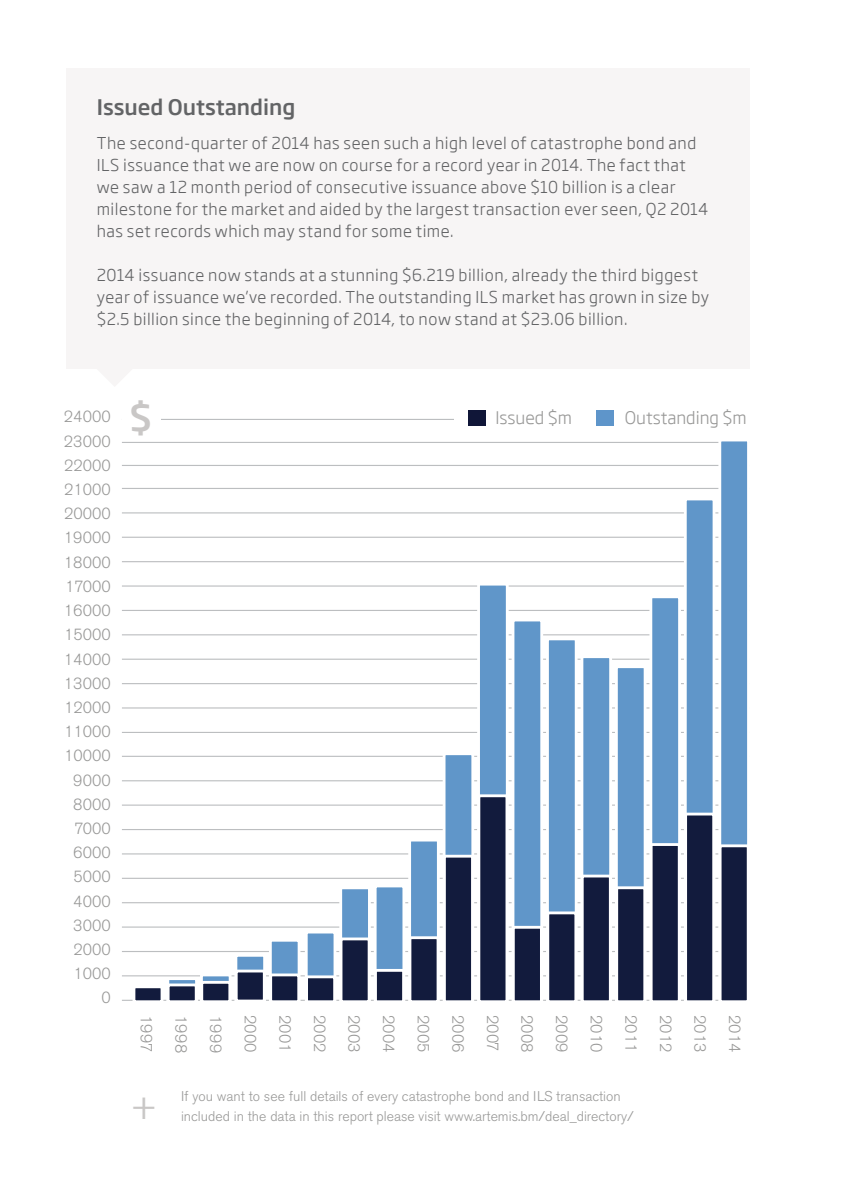
<style>
.page{position:relative;width:842px;height:1191px;background:#fff}
.page>*{position:absolute;margin:0;border:0;box-sizing:border-box;transform-origin:0 0}
.t1{font:44px "Minion Pro";color:#c9c7c6}
.t2{font:500 36px "Soho Gothic Pro";color:#c9c7c6}
.t3{font:500 21px "Soho Gothic Pro";color:#636466}
.t4{font:300 17px "Soho Gothic Pro";color:#989897}
.t5{font:300 16px/22px "Soho Gothic Pro";letter-spacing:.035em;color:#636466}
.t6{font:300 16px/24.2px "Akzidenz Grotesk BE";color:#989897;text-align:right}
.t7{font:300 14px/20.4px "Akzidenz Grotesk BE";color:#989897}
</style>
<div class="page">
<hr style="left:122px;top:780px;width:628px;height:1px;background:#bcbec0">
<hr style="left:122px;top:829px;width:628px;height:1px;background:#bcbec0">
<hr style="left:122px;top:877px;width:628px;height:2px;background:#bcbec0">
<hr style="left:122px;top:926px;width:628px;height:1px;background:#bcbec0">
<hr style="left:122px;top:975px;width:628px;height:1px;background:#bcbec0">
<hr style="left:122px;top:755px;width:628px;height:2px;background:#bcbec0">
<hr style="left:122px;top:804px;width:628px;height:1px;background:#bcbec0">
<hr style="left:122px;top:853px;width:628px;height:1px;background:#bcbec0">
<hr style="left:122px;top:902px;width:628px;height:1px;background:#bcbec0">
<hr style="left:122px;top:951px;width:628px;height:1px;background:#bcbec0">
<hr style="left:122px;top:999px;width:628px;height:2px;background:#bcbec0">
<hr style="left:122px;top:512px;width:628px;height:1px;background:#bcbec0">
<hr style="left:122px;top:561px;width:628px;height:1px;background:#bcbec0">
<hr style="left:122px;top:610px;width:628px;height:1px;background:#bcbec0">
<hr style="left:122px;top:658px;width:628px;height:2px;background:#bcbec0">
<hr style="left:122px;top:707px;width:628px;height:1px;background:#bcbec0">
<hr style="left:122px;top:488px;width:628px;height:1px;background:#bcbec0">
<hr style="left:122px;top:536px;width:628px;height:2px;background:#bcbec0">
<hr style="left:122px;top:585px;width:628px;height:1px;background:#bcbec0">
<hr style="left:122px;top:634px;width:628px;height:1px;background:#bcbec0">
<hr style="left:122px;top:683px;width:628px;height:1px;background:#bcbec0">
<hr style="left:122px;top:732px;width:628px;height:1px;background:#bcbec0">
<hr style="left:122px;top:465px;width:628px;height:1px;background:#bcbec0">
<hr style="left:122px;top:442px;width:628px;height:1px;background:#bcbec0">
<hr style="left:122px;top:419px;width:628px;height:1px;background:#bcbec0">
<div style="left:66px;top:68px;width:683px;height:300px;background:#f7f5f5"></div>
<svg style="left:131px;top:441px;width:619px;height:560px"></svg>
<div style="left:122px;top:403px;width:38px;height:32px;background:#fff"></div>
<div style="left:454px;top:411px;width:299px;height:16px;background:#fff"></div>
<div style="left:469px;top:410px;width:17px;height:15px;background:#101638"></div>
<div style="left:596px;top:410px;width:17px;height:15px;background:#5e95ca"></div>
<h3 class="t3" style="left:97px;top:90px;width:200px">Issued Outstanding</h3>
<p class="t5" style="left:97px;top:131px;width:613px">The second-quarter of 2014 has seen such a high level of catastrophe bond and ILS issuance that we are now on course for a record year in 2014. The fact that we saw a 12 month period of consecutive issuance above $10 billion is a clear milestone for the market and aided by the largest transaction ever seen, Q2 2014 has set records which may stand for some time.</p>
<p class="t5" style="left:97px;top:263px;width:614px">2014 issuance now stands at a stunning $6.219 billion, already the third biggest year of issuance we’ve recorded. The outstanding ILS market has grown in size by $2.5 billion since the beginning of 2014, to now stand at $23.06 billion.</p>
<p class="t6" style="left:64px;top:405px;width:48px">24000<br>23000<br>22000<br>21000<br>20000<br>19000<br>18000<br>17000<br>16000<br>15000<br>14000<br>13000<br>12000<br>11000<br>10000<br>9000<br>8000<br>7000<br>6000<br>5000<br>4000<br>3000<br>2000<br>1000<br>0</p>
<h2 class="t2" style="left:129px;top:388px;width:25px">$</h2>
<p class="t4" style="left:495px;top:404px;width:78px">Issued $m</p>
<p class="t4" style="left:625px;top:404px;width:124px">Outstanding $m</p>
<p class="t6" style="left:158px;top:1015px;width:38px;rotate:90deg">1997</p>
<p class="t6" style="left:193px;top:1015px;width:39px;rotate:90deg">1998</p>
<p class="t6" style="left:227px;top:1015px;width:39px;rotate:90deg">1999</p>
<p class="t6" style="left:262px;top:1015px;width:39px;rotate:90deg">2000</p>
<p class="t6" style="left:297px;top:1015px;width:39px;rotate:90deg">2001</p>
<p class="t6" style="left:331px;top:1015px;width:39px;rotate:90deg">2002</p>
<p class="t6" style="left:366px;top:1015px;width:39px;rotate:90deg">2003</p>
<p class="t6" style="left:400px;top:1015px;width:39px;rotate:90deg">2004</p>
<p class="t6" style="left:435px;top:1015px;width:39px;rotate:90deg">2005</p>
<p class="t6" style="left:470px;top:1015px;width:39px;rotate:90deg">2006</p>
<p class="t6" style="left:504px;top:1015px;width:38px;rotate:90deg">2007</p>
<p class="t6" style="left:539px;top:1015px;width:39px;rotate:90deg">2008</p>
<p class="t6" style="left:573px;top:1015px;width:39px;rotate:90deg">2009</p>
<p class="t6" style="left:608px;top:1015px;width:39px;rotate:90deg">2010</p>
<p class="t6" style="left:643px;top:1015px;width:39px;rotate:90deg">2011</p>
<p class="t6" style="left:677px;top:1015px;width:39px;rotate:90deg">2012</p>
<p class="t6" style="left:712px;top:1015px;width:39px;rotate:90deg">2013</p>
<p class="t6" style="left:746px;top:1015px;width:39px;rotate:90deg">2014</p>
<h1 class="t1" style="left:131px;top:1075px;width:27px">+</h1>
<p class="t7" style="left:181px;top:1086px;width:454px">If you want to see full details of every catastrophe bond and ILS transaction included in the data in this report please visit www.artemis.bm/deal_directory/</p>
</div>
